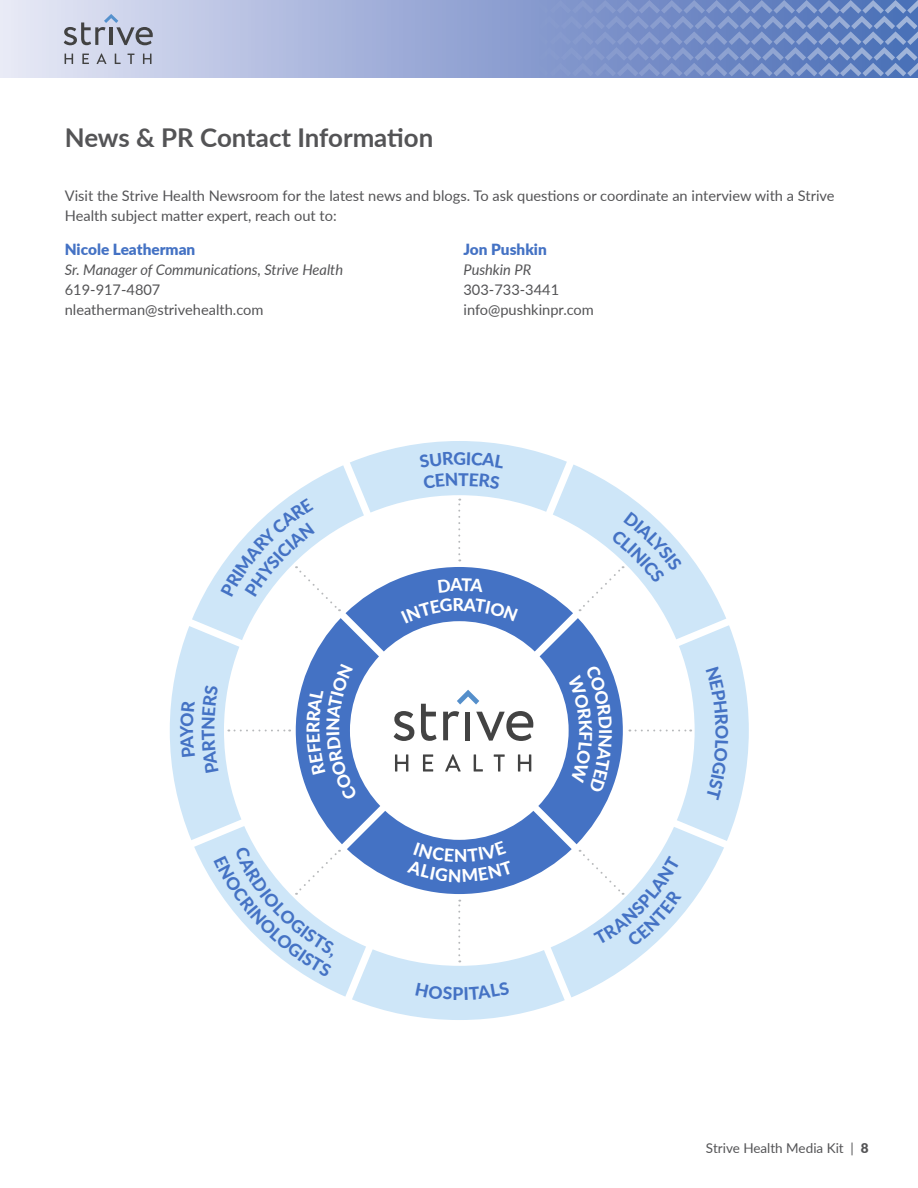
<style>
.page{position:relative;width:918px;height:1188px;background:#fff}
.page>*{position:absolute;margin:0;border:0;box-sizing:border-box;transform-origin:0 0}
.t1{font:700 25.8px "Lato";letter-spacing:-.005em;color:#545456}
.t2{font:800 17.4px "Lato";color:#4472c4}
.t3{font:800 17.4px "Lato";color:#fff}
.t4{font:900 15.3px "Lato";color:#4472c4}
.t5{font:14.7px/20.2px "Lato";color:#545456}
.t6{font:italic 14.7px "Lato";color:#545456}
.t7{font:13.5px "Lato";color:#545456}
.s1{font-weight:900}
</style>
<div class="page">
<svg style="left:0;top:0;width:918px;height:77px;background:#b4bee0"></svg>
<svg style="left:65px;top:54px;width:8px;height:10px"></svg>
<svg style="left:82px;top:54px;width:7px;height:10px"></svg>
<svg style="left:97px;top:53px;width:9px;height:11px"></svg>
<svg style="left:115px;top:54px;width:6px;height:10px"></svg>
<svg style="left:128px;top:54px;width:7px;height:10px"></svg>
<svg style="left:143px;top:54px;width:9px;height:10px"></svg>
<svg style="left:64px;top:14px;width:89px;height:31px;background:#afb4c5"></svg>
<svg style="left:516px;top:0;width:402px;height:76px;background:#768fc7"></svg>
<svg style="left:170px;top:441px;width:579px;height:579px"></svg>
<h1 class="t1" style="left:65px;top:119px;width:370px">News &amp; PR Contact Information</h1>
<p class="t5" style="left:65px;top:184px;width:771px">Visit the Strive Health Newsroom for the latest news and blogs. To ask questions or coordinate an interview with a Strive<br>Health subject matter expert, reach out to:</p>
<p class="t4" style="left:65px;top:237px;width:132px">Nicole Leatherman</p>
<p class="t6" style="left:65px;top:259px;width:280px">Sr. Manager of Communications, Strive Health</p>
<p class="t5" style="left:65px;top:279px;width:200px">619-917-4807 nleatherman@strivehealth.com</p>
<p class="t4" style="left:464px;top:237px;width:85px">Jon Pushkin</p>
<p class="t6" style="left:464px;top:259px;width:69px">Pushkin PR</p>
<p class="t5" style="left:464px;top:279px;width:132px">303-733-3441 info@pushkinpr.com</p>
<p class="t2" style="left:453px;top:445px;width:14px">G</p>
<p class="t3" style="left:300px;top:733px;width:13px;rotate:-90deg">R</p>
<p class="t3" style="left:618px;top:729px;width:7px;rotate:90deg">I</p>
<p class="t2" style="left:735px;top:725px;width:16px;rotate:90deg">O</p>
<p class="t2" style="left:452px;top:981px;width:13px">P</p>
<p class="t7" style="left:706px;top:1138px;width:164px">Strive Health Media Kit | <span class="s1">8</span></p>
</div>
